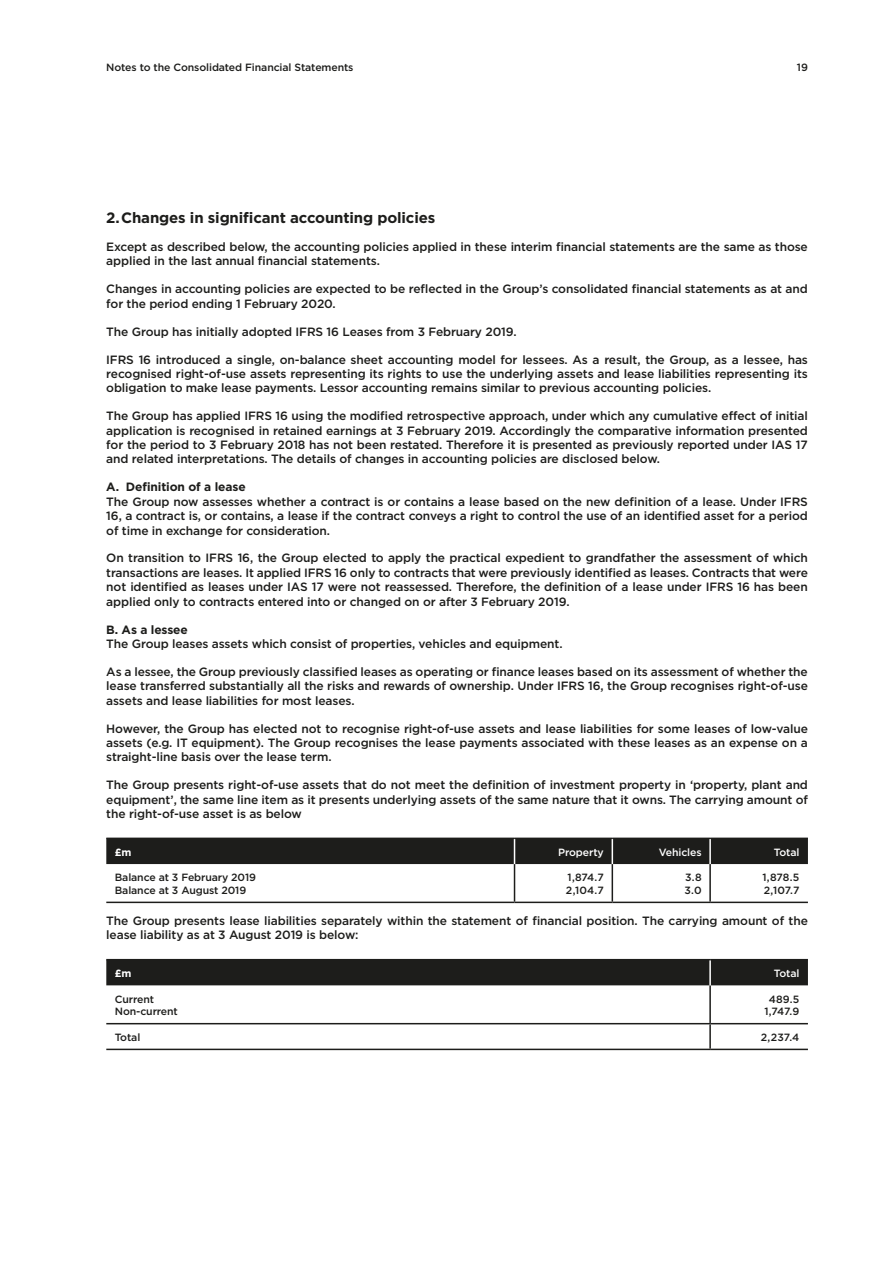
<style>
.page{position:relative;width:893px;height:1263px;background:#fff}
.page>*{position:absolute;margin:0;border:0;box-sizing:border-box;transform-origin:0 0}
.t1{font:700 15px "Gotham HTF";letter-spacing:-.01em;color:#1d1d1b}
.t2{font:500 12px/14.4px "Gotham HTF";letter-spacing:-.01em;color:#1d1d1b;text-align:justify}
.t3{font:700 12px "Gotham HTF";letter-spacing:-.01em;color:#1d1d1b}
.t4{font:500 10.5px/12.6px "Gotham HTF";letter-spacing:-.01em;color:#1d1d1b}
.t5{font:500 10.5px "Gotham HTF";letter-spacing:-.01em;color:#fff}
.t6{font:700 10.5px "Gotham HTF";color:#fff}
</style>
<div class="page">
<hr style="left:106px;top:837px;width:408px;height:2px;background:#1d1d1b">
<hr style="left:514px;top:837px;width:98px;height:2px;background:#1d1d1b">
<hr style="left:612px;top:837px;width:98px;height:2px;background:#1d1d1b">
<hr style="left:710px;top:837px;width:98px;height:2px;background:#1d1d1b">
<hr style="left:514px;top:864px;width:1px;height:38px;background:#1d1d1b">
<hr style="left:612px;top:864px;width:1px;height:38px;background:#1d1d1b">
<hr style="left:709px;top:864px;width:2px;height:38px;background:#1d1d1b">
<hr style="left:106px;top:902px;width:408px;height:1px;background:#1d1d1b">
<hr style="left:514px;top:902px;width:98px;height:1px;background:#1d1d1b">
<hr style="left:612px;top:902px;width:98px;height:1px;background:#1d1d1b">
<hr style="left:710px;top:902px;width:98px;height:1px;background:#1d1d1b">
<div style="left:106px;top:838px;width:702px;height:26px;background:#1d1d1b"></div>
<hr style="left:709px;top:839px;width:2px;height:25px;background:#fff">
<div style="left:106px;top:960px;width:702px;height:25px;background:#1d1d1b"></div>
<hr style="left:106px;top:959px;width:604px;height:1px;background:#1d1d1b">
<hr style="left:710px;top:959px;width:98px;height:1px;background:#1d1d1b">
<hr style="left:709px;top:985px;width:2px;height:38px;background:#1d1d1b">
<hr style="left:106px;top:1023px;width:604px;height:1px;background:#1d1d1b">
<hr style="left:710px;top:1023px;width:98px;height:1px;background:#1d1d1b">
<hr style="left:709px;top:1024px;width:2px;height:25px;background:#1d1d1b">
<hr style="left:106px;top:1049px;width:604px;height:1px;background:#1d1d1b">
<hr style="left:710px;top:1049px;width:98px;height:1px;background:#1d1d1b">
<hr style="left:709px;top:960px;width:2px;height:25px;background:#fff">
<p class="t4" style="left:106px;top:61px;width:249px">Notes to the Consolidated Financial Statements</p>
<p class="t4" style="left:797px;top:61px;width:13px">19</p>
<p class="t1" style="left:106px;top:209px;width:330px">2.Changes in significant accounting policies</p>
<p class="t2" style="left:106px;top:239px;width:703px">Except as described below, the accounting policies applied in these interim financial statements are the same as those applied in the last annual financial statements.</p>
<p class="t2" style="left:106px;top:282px;width:703px">Changes in accounting policies are expected to be reflected in the Group’s consolidated financial statements as at and for the period ending 1 February 2020.</p>
<p class="t2" style="left:106px;top:324px;width:412px">The Group has initially adopted IFRS 16 Leases from 3 February 2019.</p>
<p class="t2" style="left:106px;top:352px;width:703px">IFRS 16 introduced a single, on-balance sheet accounting model for lessees. As a result, the Group, as a lessee, has recognised right-of-use assets representing its rights to use the underlying assets and lease liabilities representing its obligation to make lease payments. Lessor accounting remains similar to previous accounting policies.</p>
<p class="t2" style="left:106px;top:408px;width:703px">The Group has applied IFRS 16 using the modified retrospective approach, under which any cumulative effect of initial application is recognised in retained earnings at 3 February 2019. Accordingly the comparative information presented for the period to 3 February 2018 has not been restated. Therefore it is presented as previously reported under IAS 17 and related interpretations. The details of changes in accounting policies are disclosed below.</p>
<p class="t3" style="left:106px;top:480px;width:141px">A. Definition of a lease</p>
<p class="t2" style="left:106px;top:494px;width:703px">The Group now assesses whether a contract is or contains a lease based on the new definition of a lease. Under IFRS 16, a contract is, or contains, a lease if the contract conveys a right to control the use of an identified asset for a period of time in exchange for consideration.</p>
<p class="t2" style="left:106px;top:551px;width:703px">On transition to IFRS 16, the Group elected to apply the practical expedient to grandfather the assessment of which transactions are leases. It applied IFRS 16 only to contracts that were previously identified as leases. Contracts that were not identified as leases under IAS 17 were not reassessed. Therefore, the definition of a lease under IFRS 16 has been applied only to contracts entered into or changed on or after 3 February 2019.</p>
<p class="t3" style="left:106px;top:622px;width:83px">B. As a lessee</p>
<p class="t2" style="left:106px;top:636px;width:458px">The Group leases assets which consist of properties, vehicles and equipment.</p>
<p class="t2" style="left:106px;top:664px;width:703px">As a lessee, the Group previously classified leases as operating or finance leases based on its assessment of whether the lease transferred substantially all the risks and rewards of ownership. Under IFRS 16, the Group recognises right-of-use assets and lease liabilities for most leases.</p>
<p class="t2" style="left:106px;top:721px;width:703px">However, the Group has elected not to recognise right-of-use assets and lease liabilities for some leases of low-value assets (e.g. IT equipment). The Group recognises the lease payments associated with these leases as an expense on a straight-line basis over the lease term.</p>
<p class="t2" style="left:106px;top:777px;width:703px">The Group presents right-of-use assets that do not meet the definition of investment property in ‘property, plant and equipment’, the same line item as it presents underlying assets of the same nature that it owns. The carrying amount of the right-of-use asset is as below</p>
<p class="t6" style="left:115px;top:846px;width:18px">£m</p>
<p class="t5" style="left:558px;top:846px;width:47px">Property</p>
<p class="t5" style="left:659px;top:846px;width:44px">Vehicles</p>
<p class="t5" style="left:774px;top:846px;width:27px">Total</p>
<p class="t4" style="left:115px;top:871px;width:143px">Balance at 3 February 2019<br>Balance at 3 August 2019</p>
<p class="t4" style="left:566px;top:871px;width:39px">1,874.7<br>2,104.7</p>
<p class="t4" style="left:684px;top:871px;width:19px">3.8<br>3.0</p>
<p class="t4" style="left:763px;top:871px;width:38px">1,878.5<br>2,107.7</p>
<p class="t2" style="left:106px;top:913px;width:703px">The Group presents lease liabilities separately within the statement of financial position. The carrying amount of the lease liability as at 3 August 2019 is below:</p>
<p class="t6" style="left:115px;top:967px;width:18px">£m</p>
<p class="t5" style="left:774px;top:967px;width:27px">Total</p>
<p class="t4" style="left:115px;top:992px;width:65px">Current<br>Non-current</p>
<p class="t4" style="left:764px;top:992px;width:36px;text-align:center">489.5<br>1,747.9</p>
<p class="t4" style="left:115px;top:1031px;width:27px">Total</p>
<p class="t4" style="left:761px;top:1031px;width:40px">2,237.4</p>
</div>
